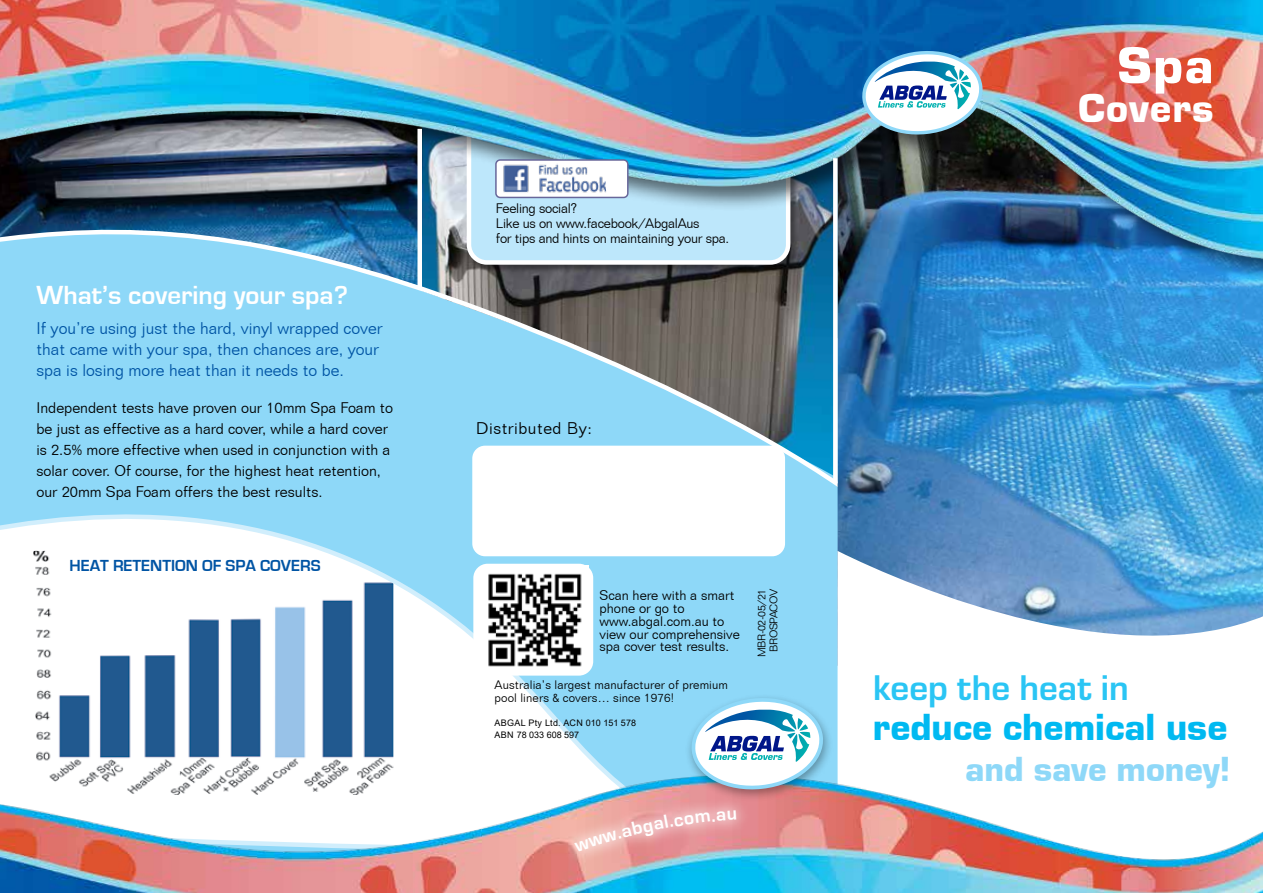
<style>
.page{position:relative;width:1263px;height:893px;background:#fff}
.page>*{position:absolute;margin:0;border:0;box-sizing:border-box;transform-origin:0 0}
.t1{font:54px "Eurostile Black DTC";color:#fff}
.t2{font:42px "Eurostile Black DTC";letter-spacing:.025em;color:#fff}
.t3{font:39px "Eurostile Black DTC";color:#00b9f1}
.t4{font:700 37.05px "Eurostile";color:#2ac5f4}
.t5{font:36px "Eurostile Black DTC";color:#8ed8f8}
.t6{font:700 27px "Eurostile";color:#fff}
.t7{font:300 16.5px/21px "Folio BT";color:#0054a4}
.t8{font:700 16.5px "Eurostile";color:#0054a4}
.t9{font:300 16.5px "Folio BT";letter-spacing:.03em;color:#000}
.t10{font:300 15px/21px "Folio BT";color:#000}
.t11{font:300 13.5px/12.8px "Folio BT";color:#000}
.t12{font:300 13.5px/15px "Folio BT";letter-spacing:-.02em;color:#000}
.t13{font:300 12px/12px "Folio BT";letter-spacing:.01em;color:#000}
.t14{font:300 10.8px/12px "Folio BT";letter-spacing:-.04em;color:#000;text-align:center}
.t15{font:9px/12px "Arial";color:#000}
</style>
<div class="page">
<div style="left:0;top:493px;width:838px;height:259px;background:#8ed8f8"></div>
<svg style="left:0;top:285px;width:838px;height:208px;background:#82bfd9"></svg>
<img style="left:838px;top:285px;width:425px;height:266px">
<div style="left:0;top:0;width:1263px;height:285px;background:#000;opacity:.55"></div>
<img style="left:0;top:0;width:1263px;height:261px">
<img style="left:862px;top:50px;width:121px;height:86px">
<svg style="left:837px;top:551px;width:426px;height:201px"></svg>
<svg style="left:0;top:497px;width:741px;height:255px"></svg>
<div style="left:475px;top:565px;width:117px;height:109px;background:#fff;border-radius:13px"></div>
<div style="left:473px;top:564px;width:120px;height:112px;border:3px solid #fff;border-radius:13px"></div>
<img style="left:0;top:752px;width:1263px;height:141px">
<div style="left:472px;top:446px;width:313px;height:110px;background:#fff;border-radius:13px"></div>
<img style="left:485px;top:566px;width:103px;height:101px">
<div style="left:684px;top:693px;width:149px;height:109px;background:#000;opacity:.35"></div>
<svg style="left:691px;top:697px;width:133px;height:94px"></svg>
<img style="left:561px;top:797px;width:189px;height:67px">
<div style="left:833px;top:158px;width:5px;height:325px;background:#fff"></div>
<div style="left:496px;top:160px;width:132px;height:37px;background:#fff;border-radius:4px"></div>
<div style="left:495px;top:159px;width:133px;height:39px;border:2px solid #68679a;border-radius:4px"></div>
<img style="left:501px;top:157px;width:105px;height:43px">
<div style="left:417px;top:129px;width:5px;height:159px;background:#fff"></div>
<svg style="left:574px;top:810px;width:162px;height:42px;background:#eaa8a8"></svg>
<h3 class="t6" style="left:36px;top:281px;width:313px">What’s covering your spa?</h3>
<p class="t7" style="left:36px;top:317px;width:348px">If you’re using just the hard, vinyl wrapped cover that came with your spa, then chances are, your spa is losing more heat than it needs to be.</p>
<p class="t10" style="left:36px;top:397px;width:358px">Independent tests have proven our 10mm Spa Foam to be just as effective as a hard cover, while a hard cover is 2.5% more effective when used in conjunction with a solar cover. Of course, for the highest heat retention, our 20mm Spa Foam offers the best results.</p>
<p class="t8" style="left:69px;top:557px;width:253px">HEAT RETENTION OF SPA COVERS</p>
<p class="t12" style="left:496px;top:201px;width:235px">Feeling social?<br>Like us on www.facebook/AbgalAus<br>for tips and hints on maintaining your spa.</p>
<p class="t9" style="left:476px;top:418px;width:117px">Distributed By:</p>
<p class="t11" style="left:600px;top:589px;width:142px">Scan here with a smart phone or go to www.abgal.com.au to view our comprehensive spa cover test results.</p>
<p class="t13" style="left:495px;top:679px;width:235px">Australia’s largest manufacturer of premium pool liners &amp; covers… since 1976!</p>
<p class="t15" style="left:495px;top:716px;width:143px">ABGAL Pty Ltd. ACN 010 151 578<br>ABN 78 033 608 597</p>
<p class="t14" style="left:756px;top:657px;width:70px;rotate:-90deg">MBR-02-05/21<br>BROSPACOV</p>
<h1 class="t1" style="left:1117px;top:36px;width:98px">Spa</h1>
<h2 class="t2" style="left:1078px;top:85px;width:137px">Covers</h2>
<h3 class="t4" style="left:873px;top:661px;width:257px">keep the heat in</h3>
<h3 class="t3" style="left:873px;top:706px;width:356px">reduce chemical use</h3>
<h3 class="t5" style="left:965px;top:749px;width:267px">and save money!</h3>
</div>
